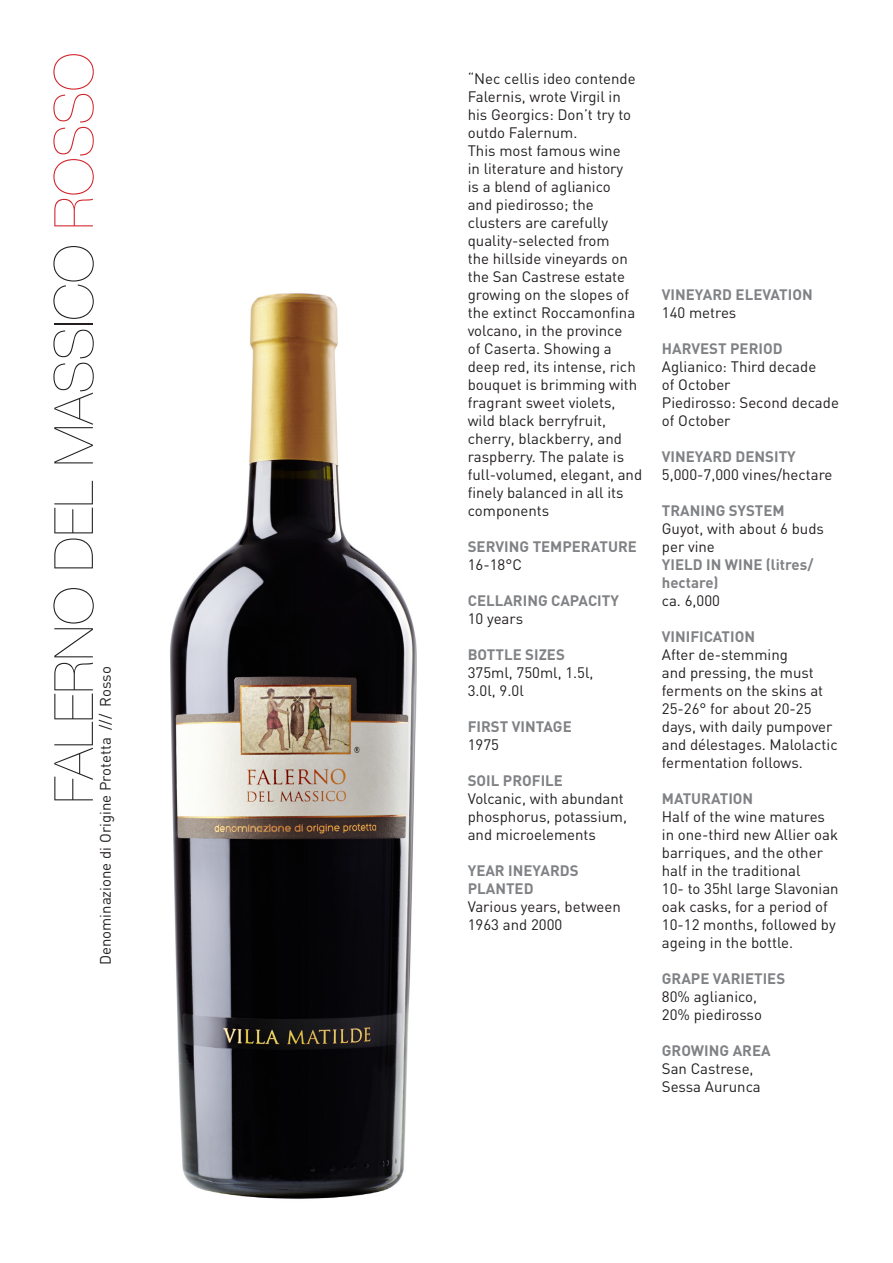
<style>
.page{position:relative;width:893px;height:1263px;background:#fff}
.page>*{position:absolute;margin:0;border:0;box-sizing:border-box;transform-origin:0 0}
.t1{font:200 54px "Helvetica Neue";color:#231f20}
.t2{font:15px/18px "DIN";color:#231f20}
.Stile_di_paragrafo_1{font:700 15px/18px "DIN";color:#808285}
.s1{color:#d1232a}
</style>
<div class="page">
<img style="left:170px;top:293px;width:247px;height:906px">
<p class="t1" style="left:32px;top:803px;width:752px;rotate:-90deg">FALERNO DEL MASSICO <span class="s1">ROSSO</span></p>
<p class="t2" style="left:96px;top:965px;width:301px;rotate:-90deg">Denominazione di Origine Protetta /// Rosso</p>
<p class="t2" style="left:468px;top:70px;width:169px">“Nec cellis ideo contende<br>Falernis, wrote Virgil in his Georgics: Don’t try to outdo Falernum.</p>
<p class="t2" style="left:468px;top:142px;width:176px">This most famous wine<br>in literature and history<br>is a blend of aglianico<br>and piedirosso; the clusters are carefully quality-selected from<br>the hillside vineyards on the San Castrese estate growing on the slopes of the extinct Roccamonfina volcano, in the province<br>of Caserta. Showing a deep red, its intense, rich bouquet is brimming with fragrant sweet violets, wild black berryfruit, cherry, blackberry, and raspberry. The palate is full-volumed, elegant, and finely balanced in all its components</p>
<p class="Stile_di_paragrafo_1" style="left:468px;top:537px;width:171px">SERVING TEMPERATURE</p>
<p class="t2" style="left:468px;top:556px;width:56px">16-18°C</p>
<p class="Stile_di_paragrafo_1" style="left:468px;top:591px;width:153px">CELLARING CAPACITY</p>
<p class="t2" style="left:468px;top:610px;width:57px">10 years</p>
<p class="Stile_di_paragrafo_1" style="left:468px;top:645px;width:99px">BOTTLE SIZES</p>
<p class="t2" style="left:468px;top:664px;width:127px">375ml, 750ml, 1.5l,</p>
<p class="t2" style="left:468px;top:682px;width:58px">3.0l, 9.0l</p>
<p class="Stile_di_paragrafo_1" style="left:468px;top:717px;width:105px">FIRST VINTAGE</p>
<p class="t2" style="left:468px;top:736px;width:33px">1975</p>
<p class="Stile_di_paragrafo_1" style="left:468px;top:771px;width:97px">SOIL PROFILE</p>
<p class="t2" style="left:468px;top:790px;width:161px">Volcanic, with abundant phosphorus, potassium, and microelements</p>
<p class="Stile_di_paragrafo_1" style="left:468px;top:861px;width:112px">YEAR INEYARDS<br>PLANTED</p>
<p class="t2" style="left:468px;top:898px;width:155px">Various years, between<br>1963 and 2000</p>
<p class="Stile_di_paragrafo_1" style="left:662px;top:285px;width:152px">VINEYARD ELEVATION</p>
<p class="t2" style="left:662px;top:304px;width:76px">140 metres</p>
<p class="Stile_di_paragrafo_1" style="left:662px;top:339px;width:122px">HARVEST PERIOD</p>
<p class="t2" style="left:662px;top:358px;width:156px">Aglianico: Third decade</p>
<p class="t2" style="left:662px;top:376px;width:70px">of October</p>
<p class="t2" style="left:662px;top:394px;width:179px">Piedirosso: Second decade of October</p>
<p class="Stile_di_paragrafo_1" style="left:662px;top:447px;width:135px">VINEYARD DENSITY</p>
<p class="t2" style="left:662px;top:466px;width:172px">5,000-7,000 vines/hectare</p>
<p class="Stile_di_paragrafo_1" style="left:662px;top:501px;width:124px">TRANING SYSTEM</p>
<p class="t2" style="left:662px;top:520px;width:164px">Guyot, with about 6 buds per vine</p>
<p class="Stile_di_paragrafo_1" style="left:662px;top:555px;width:153px">YIELD IN WINE (litres/ hectare)</p>
<p class="t2" style="left:662px;top:592px;width:60px">ca. 6,000</p>
<p class="Stile_di_paragrafo_1" style="left:662px;top:627px;width:95px">VINIFICATION</p>
<p class="t2" style="left:662px;top:646px;width:177px">After de-stemming<br>and pressing, the must ferments on the skins at<br>25-26° for about 20-25 days, with daily pumpover and délestages. Malolactic fermentation follows.</p>
<p class="Stile_di_paragrafo_1" style="left:662px;top:789px;width:93px">MATURATION</p>
<p class="t2" style="left:662px;top:808px;width:178px">Half of the wine matures in one-third new Allier oak barriques, and the other half in the traditional</p>
<p class="t2" style="left:662px;top:880px;width:178px">10- to 35hl large Slavonian oak casks, for a period of<br>10-12 months, followed by ageing in the bottle.</p>
<p class="Stile_di_paragrafo_1" style="left:662px;top:969px;width:125px">GRAPE VARIETIES</p>
<p class="t2" style="left:662px;top:988px;width:97px">80% aglianico,</p>
<p class="t2" style="left:662px;top:1006px;width:102px">20% piedirosso</p>
<p class="Stile_di_paragrafo_1" style="left:662px;top:1041px;width:110px">GROWING AREA</p>
<p class="t2" style="left:662px;top:1060px;width:93px">San Castrese,</p>
<p class="t2" style="left:662px;top:1078px;width:100px">Sessa Aurunca</p>
</div>
